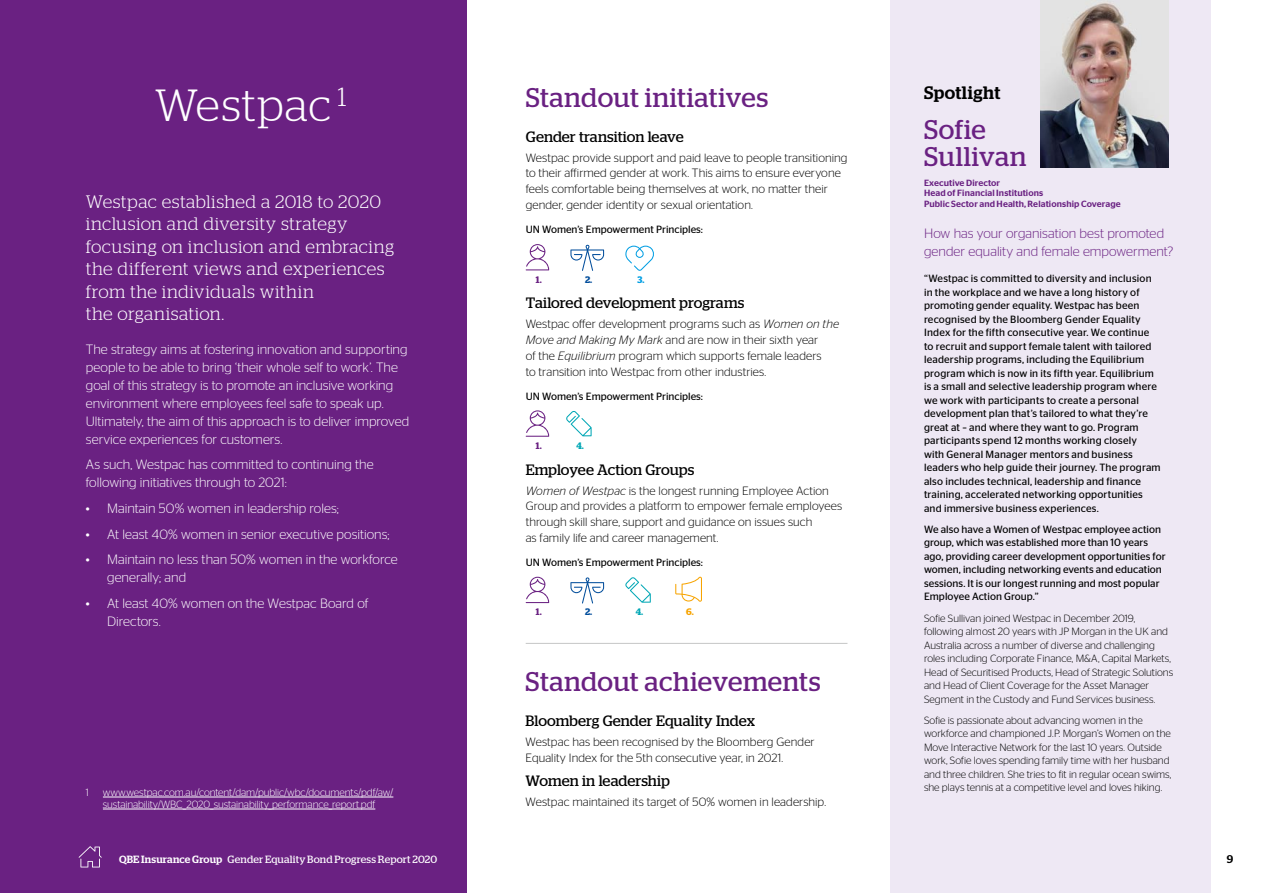
<style>
.page{position:relative;width:1263px;height:893px;background:#fff}
.page>*{position:absolute;margin:0;border:0;box-sizing:border-box;transform-origin:0 0}
.t1{font:300 45px "Stag";letter-spacing:.02em;color:#fff}
.t2{font:27px/27px "Stag";letter-spacing:.015em;color:#6a2182}
.t3{font:300 18px/22.5px "Stag";letter-spacing:.02em;color:#fff}
.t4{font:500 18px "Stag";letter-spacing:.03em;color:#000}
.t5{font:15px "Stag";letter-spacing:-.005em;color:#000}
.t6{font:300 13.5px/18px "Stag Sans";color:#fff}
.t7{font:300 13.5px/18px "Stag Sans";color:#6a2182}
.t8{font:300 12px/15.8px "Stag Sans";letter-spacing:.005em;color:#000}
.t9{font:500 11.25px "Stag";color:#000}
.t10{font:10.5px/13.5px "Stag Sans";letter-spacing:.01em;color:#000}
.t11{font:300 10.5px/13.5px "Stag Sans";color:#000}
.t12{font:300 10.5px/12px "Stag Sans";letter-spacing:-.01em;color:#fff}
.t13{font:10.5px "Stag";letter-spacing:.015em;color:#fff}
.t14{font:600 9.45px "Stag";color:#6a2182}
.t15{font:600 9.45px "Stag";color:#004d9b}
.t16{font:600 9.45px "Stag";color:#00a7b5}
.t17{font:600 9.45px "Stag";color:#009ee3}
.t18{font:600 9.45px "Stag";color:#f7a400}
.t19{font:500 9px/10.8px "Stag Sans";letter-spacing:.01em;color:#6a2182}
.s1{font-style:italic}
.s2{font-weight:500}
</style>
<div class="page">
<div style="left:0;top:0;width:466px;height:893px;background:#6a2182"></div>
<div style="left:890px;top:0;width:321px;height:893px;background:#eee8f4"></div>
<svg style="left:526px;top:244px;width:23px;height:26px"></svg>
<svg style="left:570px;top:245px;width:34px;height:26px"></svg>
<svg style="left:625px;top:246px;width:29px;height:25px"></svg>
<svg style="left:566px;top:411px;width:26px;height:25px"></svg>
<svg style="left:526px;top:410px;width:23px;height:27px"></svg>
<svg style="left:675px;top:576px;width:27px;height:26px"></svg>
<svg style="left:526px;top:577px;width:23px;height:26px"></svg>
<svg style="left:570px;top:577px;width:34px;height:27px"></svg>
<svg style="left:625px;top:577px;width:26px;height:26px"></svg>
<hr style="left:103px;top:797px;width:290px;height:1px;background:#fff">
<hr style="left:103px;top:809px;width:272px;height:1px;background:#fff">
<img style="left:1040px;top:0;width:128px;height:168px">
<hr style="left:526px;top:643px;width:321px;height:1px;background:#c5c6c6">
<svg style="left:79px;top:846px;width:23px;height:21px"></svg>
<h1 class="t1" style="left:155px;top:80px;width:193px">Westpac <sup>1</sup></h1>
<h3 class="t4" style="left:924px;top:82px;width:78px">Spotlight</h3>
<h2 class="t2" style="left:526px;top:83px;width:244px">Standout initiatives</h2>
<h3 class="t5" style="left:526px;top:128px;width:160px">Gender transition leave</h3>
<p class="t8" style="left:526px;top:149px;width:323px">Westpac provide support and paid leave to people transitioning to their affirmed gender at work. This aims to ensure everyone feels comfortable being themselves at work, no matter their gender, gender identity or sexual orientation.</p>
<p class="t10" style="left:526px;top:223px;width:179px">UN Women’s Empowerment Principles:</p>
<h2 class="t2" style="left:924px;top:116px;width:104px">Sofie<br>Sullivan</h2>
<p class="t19" style="left:924px;top:177px;width:198px">Executive Director<br>Head of Financial Institutions<br>Public Sector and Health, Relationship Coverage</p>
<p class="t7" style="left:924px;top:224px;width:251px">How has your organisation best promoted gender equality and female empowerment?</p>
<p class="t10" style="left:924px;top:272px;width:238px">“Westpac is committed to diversity and inclusion in the workplace and we have a long history of promoting gender equality. Westpac has been recognised by the Bloomberg Gender Equality Index for the fifth consecutive year. We continue to recruit and support female talent with tailored leadership programs, including the Equilibrium program which is now in its fifth year. Equilibrium is a small and selective leadership program where we work with participants to create a personal development plan that’s tailored to what they’re great at – and where they want to go. Program participants spend 12 months working closely<br>with General Manager mentors and business leaders who help guide their journey. The program also includes technical, leadership and finance training, accelerated networking opportunities and immersive business experiences.</p>
<p class="t10" style="left:924px;top:522px;width:243px">We also have a Women of Westpac employee action group, which was established more than 10 years ago, providing career development opportunities for women, including networking events and education sessions. It is our longest running and most popular Employee Action Group.”</p>
<p class="t11" style="left:924px;top:611px;width:251px">Sofie Sullivan joined Westpac in December 2019, following almost 20 years with JP Morgan in the UK and Australia across a number of diverse and challenging roles including Corporate Finance, M&amp;A, Capital Markets, Head of Securitised Products, Head of Strategic Solutions and Head of Client Coverage for the Asset Manager Segment in the Custody and Fund Services business.</p>
<p class="t11" style="left:924px;top:713px;width:249px">Sofie is passionate about advancing women in the workforce and championed J.P. Morgan’s Women on the Move Interactive Network for the last 10 years. Outside work, Sofie loves spending family time with her husband and three children. She tries to fit in regular ocean swims, she plays tennis at a competitive level and loves hiking.</p>
<h3 class="t3" style="left:86px;top:190px;width:310px">Westpac established a 2018 to 2020 inclusion and diversity strategy focusing on inclusion and embracing the different views and experiences from the individuals within<br>the organisation.</h3>
<p class="t6" style="left:86px;top:340px;width:325px">The strategy aims at fostering innovation and supporting people to be able to bring ‘their whole self to work’. The goal of this strategy is to promote an inclusive working environment where employees feel safe to speak up.<br>Ultimately, the aim of this approach is to deliver improved service experiences for customers.</p>
<p class="t6" style="left:86px;top:455px;width:289px">As such, Westpac has committed to continuing the following initiatives through to 2021:</p>
<p class="t6" style="left:86px;top:499px;width:254px">• Maintain 50% women in leadership roles;</p>
<p class="t6" style="left:86px;top:525px;width:305px">• At least 40% women in senior executive positions;</p>
<p class="t6" style="left:107px;top:550px;width:292px;text-indent:-21px">• Maintain no less than 50% women in the workforce generally; and</p>
<p class="t6" style="left:107px;top:594px;width:263px;text-indent:-21px">• At least 40% women on the Westpac Board of<br>Directors.</p>
<p class="t14" style="left:536px;top:274px;width:7px">1.</p>
<p class="t15" style="left:585px;top:274px;width:9px">2.</p>
<p class="t17" style="left:638px;top:274px;width:8px">3.</p>
<h3 class="t5" style="left:526px;top:294px;width:220px">Tailored development programs</h3>
<p class="t8" style="left:526px;top:316px;width:315px">Westpac offer development programs such as <span class="s1">Women on the Move and Making My Mark</span> and are now in their sixth year<br>of the <span class="s1">Equilibrium</span> program which supports female leaders<br>to transition into Westpac from other industries.</p>
<p class="t10" style="left:526px;top:389px;width:179px">UN Women’s Empowerment Principles:</p>
<p class="t14" style="left:536px;top:440px;width:7px">1.</p>
<p class="t16" style="left:576px;top:440px;width:9px">4.</p>
<h3 class="t5" style="left:526px;top:461px;width:170px">Employee Action Groups</h3>
<p class="t8" style="left:526px;top:482px;width:318px"><span class="s1">Women of Westpac</span> is the longest running Employee Action Group and provides a platform to empower female employees through skill share, support and guidance on issues such<br>as family life and career management.</p>
<p class="t10" style="left:526px;top:556px;width:179px">UN Women’s Empowerment Principles:</p>
<p class="t14" style="left:536px;top:607px;width:7px">1.</p>
<p class="t15" style="left:585px;top:607px;width:9px">2.</p>
<p class="t16" style="left:636px;top:607px;width:9px">4.</p>
<p class="t18" style="left:686px;top:607px;width:9px">6.</p>
<h2 class="t2" style="left:525px;top:668px;width:297px">Standout achievements</h2>
<h3 class="t5" style="left:525px;top:712px;width:231px">Bloomberg Gender Equality Index</h3>
<p class="t8" style="left:525px;top:734px;width:291px">Westpac has been recognised by the Bloomberg Gender<br>Equality Index for the 5th consecutive year, in 2021.</p>
<h3 class="t5" style="left:525px;top:772px;width:146px">Women in leadership</h3>
<p class="t8" style="left:525px;top:794px;width:302px">Westpac maintained its target of 50% women in leadership.</p>
<p class="t12" style="left:86px;top:786px;width:5px">1</p>
<p class="t12" style="left:103px;top:786px;width:292px">www.westpac.com.au/content/dam/public/wbc/documents/pdf/aw/ sustainability/WBC_2020_sustainability_performance_report.pdf</p>
<p class="t13" style="left:119px;top:853px;width:320px"><span class="s2">QBE Insurance Group</span> Gender Equality Bond Progress Report 2020</p>
<p class="t9" style="left:1227px;top:853px;width:8px">9</p>
</div>
